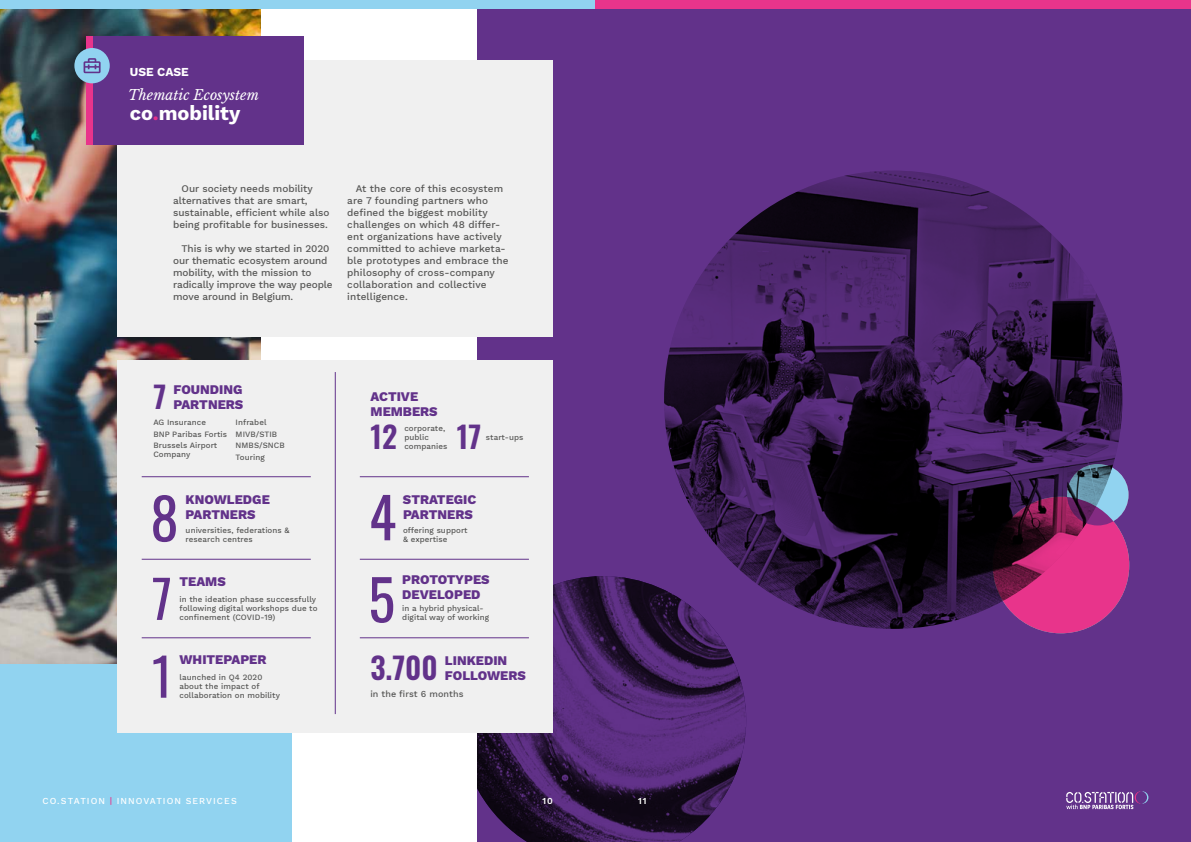
<style>
.page{position:relative;width:1191px;height:842px;background:#fff}
.page>*{position:absolute;margin:0;border:0;box-sizing:border-box;transform-origin:0 0}
.t1{font:57px "Oswald";color:#62328a}
.t2{font:56px/82.2px "Oswald";color:#62328a}
.t3{font:52px/77.8px "Oswald";color:#62328a}
.t4{font:600 30px "Oswald";color:#62328a}
.t5{font:700 20px "Work Sans";color:#fff}
.t6{font:italic 14px "Libre Baskerville";color:#fff}
.t7{font:800 13px/15px "Work Sans";color:#62328a}
.t8{font:700 12px "Work Sans";color:#fff}
.t9{font:500 10px/12px "Work Sans";color:#575756}
.t10{font:500 9px "Work Sans";letter-spacing:.11em;color:#fff}
.t11{font:500 9px "Work Sans";letter-spacing:.01em;color:#575756}
.t12{font:600 9px "Work Sans";color:#fff}
.t13{font:500 8px/9px "Work Sans";letter-spacing:.01em;color:#575756}
.s1{color:#e8348b}
</style>
<div class="page">
<img style="left:0;top:9px;width:260px;height:656px">
<div style="left:478px;top:0;width:713px;height:842px;background:#62328a"></div>
<img style="left:478px;top:576px;width:268px;height:266px">
<div style="left:0;top:665px;width:292px;height:177px;background:#91d3f0"></div>
<div style="left:118px;top:60px;width:435px;height:276px;background:#f0f0f0"></div>
<div style="left:86px;top:36px;width:218px;height:108px;background:#62328a"></div>
<div style="left:86px;top:36px;width:6px;height:108px;background:#e8348b"></div>
<div style="left:74px;top:48px;width:36px;height:35px;background:#91d3f0;border-radius:50%"></div>
<svg style="left:84px;top:58px;width:17px;height:15px"></svg>
<svg style="left:992px;top:496px;width:137px;height:138px"></svg>
<svg style="left:1066px;top:464px;width:62px;height:62px"></svg>
<img style="left:664px;top:171px;width:458px;height:458px;border-radius:229px">
<div style="left:118px;top:360px;width:435px;height:372px;background:#f0f0f0"></div>
<hr style="left:335px;top:372px;width:1px;height:342px;background:#62328a">
<hr style="left:360px;top:637px;width:169px;height:1px;background:#62328a">
<hr style="left:142px;top:637px;width:169px;height:1px;background:#62328a">
<hr style="left:360px;top:559px;width:169px;height:1px;background:#62328a">
<hr style="left:142px;top:559px;width:169px;height:1px;background:#62328a">
<hr style="left:360px;top:476px;width:169px;height:1px;background:#62328a">
<hr style="left:142px;top:476px;width:169px;height:1px;background:#62328a">
<div style="left:0;top:0;width:298px;height:9px;background:#91d3f0"></div>
<div style="left:298px;top:0;width:148px;height:9px;background:#91d3f0"></div>
<div style="left:446px;top:0;width:149px;height:9px;background:#91d3f0"></div>
<div style="left:595px;top:0;width:596px;height:9px;background:#e8348b"></div>
<svg style="left:1066px;top:791px;width:82px;height:18px"></svg>
<p class="t8" style="left:130px;top:63px;width:60px">USE CASE</p>
<h3 class="t6" style="left:128px;top:86px;width:132px">Thematic Ecosystem</h3>
<h3 class="t5" style="left:130px;top:98px;width:112px">co<span class="s1">.</span>mobility</h3>
<p class="t9" style="left:173px;top:182px;width:158px;text-indent:8px">Our society needs mobility alternatives that are smart, sustainable, efficient while also being profitable for businesses.</p>
<p class="t9" style="left:173px;top:242px;width:161px;text-indent:8px">This is why we started in 2020 our thematic ecosystem around mobility, with the mission to radically improve the way people move around in Belgium.</p>
<p class="t9" style="left:347px;top:182px;width:163px;text-indent:8px">At the core of this ecosystem are 7 founding partners who defined the biggest mobility challenges on which 48 differ&shy;ent organizations have actively committed to achieve marketa&shy;ble prototypes and embrace the philosophy of cross-company collaboration and collective intelligence.</p>
<h3 class="t4" style="left:153px;top:370px;width:14px">7</h3>
<h3 class="t7" style="left:173px;top:381px;width:71px">FOUNDING<br>PARTNERS</h3>
<h3 class="t7" style="left:370px;top:389px;width:69px">ACTIVE<br>MEMBERS</h3>
<p class="t13" style="left:153px;top:416px;width:75px;line-height:11.8px">AG Insurance<br>BNP Paribas Fortis<br>Brussels Airport</p>
<p class="t13" style="left:153px;top:450px;width:38px">Company</p>
<p class="t13" style="left:236px;top:416px;width:51px;line-height:11.8px">Infrabel<br>MIVB/STIB<br>NMBS/SNCB<br>Touring</p>
<h3 class="t4" style="left:370px;top:410px;width:28px">12</h3>
<h3 class="t4" style="left:457px;top:410px;width:26px">17</h3>
<p class="t13" style="left:404px;top:424px;width:45px">corporate, public companies</p>
<p class="t13" style="left:486px;top:433px;width:39px">start-ups</p>
<h1 class="t1" style="left:150px;top:468px;width:30px">8</h1>
<h3 class="t3" style="left:152px;top:555px;width:22px">7<br>1</h3>
<h3 class="t7" style="left:186px;top:491px;width:86px">KNOWLEDGE<br>PARTNERS</h3>
<p class="t13" style="left:186px;top:525px;width:105px">universities, federations &amp; research centres</p>
<h3 class="t7" style="left:179px;top:573px;width:48px">TEAMS</h3>
<p class="t13" style="left:179px;top:594px;width:140px">in the ideation phase successfully following digital workshops due to confinement (COVID-19)</p>
<h3 class="t7" style="left:179px;top:651px;width:88px">WHITEPAPER</h3>
<p class="t13" style="left:179px;top:672px;width:102px">launched in Q4 2020 about the impact of collaboration on mobility</p>
<h2 class="t2" style="left:368px;top:471px;width:29px">4<br>5</h2>
<h3 class="t7" style="left:403px;top:491px;width:75px">STRATEGIC<br>PARTNERS</h3>
<p class="t13" style="left:403px;top:525px;width:66px">offering support &amp; expertise</p>
<h3 class="t7" style="left:402px;top:571px;width:89px">PROTOTYPES<br>DEVELOPED</h3>
<p class="t13" style="left:402px;top:604px;width:88px">in a hybrid physical&shy;digital way of working</p>
<h3 class="t4" style="left:370px;top:641px;width:69px">3.700</h3>
<h3 class="t7" style="left:445px;top:653px;width:82px">LINKEDIN<br>FOLLOWERS</h3>
<p class="t11" style="left:370px;top:687px;width:95px">in the first 6 months</p>
<p class="t10" style="left:43px;top:794px;width:196px">CO.STATION <span class="s1">|</span> INNOVATION SERVICES</p>
<p class="t12" style="left:542px;top:794px;width:12px">10</p>
<p class="t12" style="left:638px;top:794px;width:10px">11</p>
</div>
